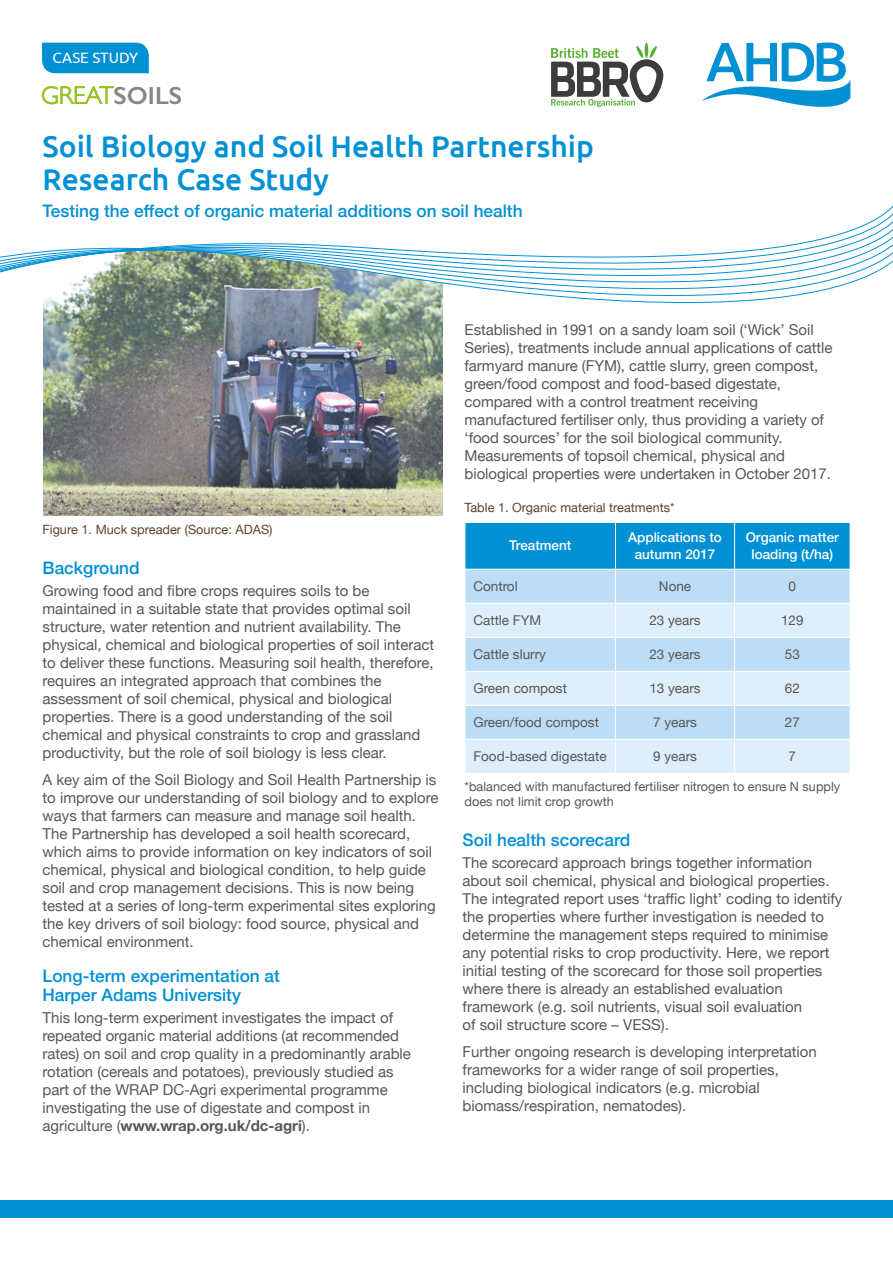
<style>
.page{position:relative;width:893px;height:1263px;background:#fff}
.page>*{position:absolute;margin:0;border:0;box-sizing:border-box;transform-origin:0 0}
.MAIN_TITLE{font:500 30px/33px "Ubuntu";color:#0090d4}
.t1{font:300 24.9px "Gill Sans";color:#95c11f}
.BLUE_SUB_HEADING_1{font:500 17.25px/18.8px "Helvetica Neue";color:#0090d4}
.MAIN_BODY{font:15px/18px "Helvetica Neue";color:#575756}
.FACT_SHEET_TAB{font:15px "Ubuntu";color:#fff}
.TABLE_TEXT_BODY{font:13.5px "Helvetica Neue";color:#575756}
.TABLE_TEXT_TITLE{font:500 13.5px/16.5px "Helvetica Neue";color:#fff;text-align:center}
.FOOT_NOTES{font:12.75px/15px "Helvetica Neue";color:#575756}
.MAIN_CAPTION{font:12.75px "Helvetica Neue";color:#5c4530}
.s1{font-weight:600;color:#878787}
.s2{font-weight:700}
</style>
<div class="page">
<svg style="left:702px;top:43px;width:148px;height:64px"></svg>
<div style="left:0;top:1200px;width:893px;height:18px;background:#0090d4"></div>
<img style="left:43px;top:342px;width:399px;height:174px">
<svg style="left:43px;top:336px;width:400px;height:6px;background:#788880"></svg>
<svg style="left:43px;top:327px;width:400px;height:9px;background:#77897f"></svg>
<svg style="left:0;top:205px;width:893px;height:122px"></svg>
<div style="left:42px;top:43px;width:107px;height:30px;background:#0090d4"></div>
<svg style="left:42px;top:86px;width:72px;height:18px"></svg>
<div style="left:466px;top:523px;width:384px;height:46px;background:#0090d4"></div>
<div style="left:466px;top:570px;width:384px;height:33px;background:#bcddf5"></div>
<svg style="left:466px;top:604px;width:384px;height:169px;background:#d1e7f8"></svg>
<hr style="left:615px;top:523px;width:1px;height:46px;background:#fff">
<hr style="left:615px;top:570px;width:1px;height:33px;background:#fff">
<hr style="left:734px;top:570px;width:1px;height:33px;background:#fff">
<hr style="left:615px;top:604px;width:1px;height:33px;background:#fff">
<hr style="left:734px;top:604px;width:1px;height:33px;background:#fff">
<hr style="left:465px;top:637px;width:150px;height:1px;background:#fff">
<hr style="left:615px;top:637px;width:120px;height:1px;background:#fff">
<hr style="left:615px;top:638px;width:1px;height:33px;background:#fff">
<hr style="left:735px;top:637px;width:115px;height:1px;background:#fff">
<hr style="left:734px;top:638px;width:1px;height:33px;background:#fff">
<hr style="left:465px;top:671px;width:150px;height:1px;background:#fff">
<hr style="left:615px;top:671px;width:120px;height:1px;background:#fff">
<hr style="left:615px;top:672px;width:1px;height:33px;background:#fff">
<hr style="left:735px;top:671px;width:115px;height:1px;background:#fff">
<hr style="left:734px;top:672px;width:1px;height:33px;background:#fff">
<hr style="left:465px;top:705px;width:150px;height:1px;background:#fff">
<hr style="left:615px;top:705px;width:120px;height:1px;background:#fff">
<hr style="left:615px;top:706px;width:1px;height:33px;background:#fff">
<hr style="left:735px;top:705px;width:115px;height:1px;background:#fff">
<hr style="left:734px;top:706px;width:1px;height:33px;background:#fff">
<hr style="left:465px;top:739px;width:150px;height:1px;background:#fff">
<hr style="left:615px;top:739px;width:120px;height:1px;background:#fff">
<hr style="left:615px;top:740px;width:1px;height:33px;background:#fff">
<hr style="left:735px;top:739px;width:115px;height:1px;background:#fff">
<hr style="left:734px;top:740px;width:1px;height:33px;background:#fff">
<hr style="left:734px;top:523px;width:1px;height:46px;background:#fff">
<hr style="left:645px;top:43px;width:3px;height:15px;background:#56af31;border-radius:50%">
<svg style="left:551px;top:46px;width:112px;height:61px"></svg>
<p class="FACT_SHEET_TAB" style="left:53px;top:48px;width:87px">CASE STUDY</p>
<p class="t1" style="left:41px;top:76px;width:143px">GREAT<span class="s1">SOILS</span></p>
<p class="MAIN_TITLE" style="left:43px;top:129px;width:553px">Soil Biology and Soil Health Partnership<br>Research Case Study</p>
<p class="BLUE_SUB_HEADING_1" style="left:43px;top:200px;width:482px">Testing the effect of organic material additions on soil health</p>
<p class="MAIN_CAPTION" style="left:43px;top:520px;width:232px">Figure 1. Muck spreader (Source: ADAS)</p>
<p class="BLUE_SUB_HEADING_1" style="left:43px;top:557px;width:99px">Background</p>
<p class="MAIN_BODY" style="left:43px;top:583px;width:393px">Growing food and fibre crops requires soils to be maintained in a suitable state that provides optimal soil structure, water retention and nutrient availability. The physical, chemical and biological properties of soil interact to deliver these functions. Measuring soil health, therefore, requires an integrated approach that combines the assessment of soil chemical, physical and biological properties. There is a good understanding of the soil chemical and physical constraints to crop and grassland productivity, but the role of soil biology is less clear.</p>
<p class="MAIN_BODY" style="left:43px;top:771px;width:397px">A key aim of the Soil Biology and Soil Health Partnership is to improve our understanding of soil biology and to explore ways that farmers can measure and manage soil health.<br>The Partnership has developed a soil health scorecard, which aims to provide information on key indicators of soil chemical, physical and biological condition, to help guide soil and crop management decisions. This is now being tested at a series of long-term experimental sites exploring the key drivers of soil biology: food source, physical and chemical environment.</p>
<p class="BLUE_SUB_HEADING_1" style="left:43px;top:965px;width:239px">Long-term experimentation at<br>Harper Adams University</p>
<p class="MAIN_BODY" style="left:43px;top:1010px;width:370px">This long-term experiment investigates the impact of repeated organic material additions (at recommended rates) on soil and crop quality in a predominantly arable rotation (cereals and potatoes), previously studied as part of the WRAP DC-Agri experimental programme investigating the use of digestate and compost in agriculture (<span class="s2">www.wrap.org.uk/dc-agri</span>).</p>
<p class="MAIN_BODY" style="left:465px;top:322px;width:369px">Established in 1991 on a sandy loam soil (‘Wick’ Soil Series), treatments include annual applications of cattle farmyard manure (FYM), cattle slurry, green compost, green/food compost and food-based digestate, compared with a control treatment receiving manufactured fertiliser only, thus providing a variety of ‘food sources’ for the soil biological community.<br>Measurements of topsoil chemical, physical and biological properties were undertaken in October 2017.</p>
<p class="MAIN_CAPTION" style="left:465px;top:498px;width:212px">Table 1. Organic material treatments*</p>
<p class="TABLE_TEXT_TITLE" style="left:509px;top:536px;width:64px">Treatment</p>
<p class="TABLE_TEXT_TITLE" style="left:628px;top:528px;width:95px">Applications to autumn 2017</p>
<p class="TABLE_TEXT_TITLE" style="left:746px;top:528px;width:95px">Organic matter loading (t/ha)</p>
<p class="TABLE_TEXT_BODY" style="left:473px;top:576px;width:46px">Control</p>
<p class="TABLE_TEXT_BODY" style="left:659px;top:576px;width:34px">None</p>
<p class="TABLE_TEXT_BODY" style="left:789px;top:576px;width:9px">0</p>
<p class="TABLE_TEXT_BODY" style="left:473px;top:610px;width:69px">Cattle FYM</p>
<p class="TABLE_TEXT_BODY" style="left:649px;top:610px;width:53px">23 years</p>
<p class="TABLE_TEXT_BODY" style="left:781px;top:610px;width:24px">129</p>
<p class="TABLE_TEXT_BODY" style="left:473px;top:644px;width:74px">Cattle slurry</p>
<p class="TABLE_TEXT_BODY" style="left:649px;top:644px;width:53px">23 years</p>
<p class="TABLE_TEXT_BODY" style="left:785px;top:644px;width:17px">53</p>
<p class="TABLE_TEXT_BODY" style="left:473px;top:678px;width:95px">Green compost</p>
<p class="TABLE_TEXT_BODY" style="left:649px;top:678px;width:53px">13 years</p>
<p class="TABLE_TEXT_BODY" style="left:785px;top:678px;width:17px">62</p>
<p class="TABLE_TEXT_BODY" style="left:473px;top:712px;width:127px">Green/food compost</p>
<p class="TABLE_TEXT_BODY" style="left:653px;top:712px;width:45px">7 years</p>
<p class="TABLE_TEXT_BODY" style="left:785px;top:712px;width:17px">27</p>
<p class="TABLE_TEXT_BODY" style="left:473px;top:746px;width:135px">Food-based digestate</p>
<p class="TABLE_TEXT_BODY" style="left:653px;top:746px;width:45px">9 years</p>
<p class="TABLE_TEXT_BODY" style="left:789px;top:746px;width:9px">7</p>
<p class="FOOT_NOTES" style="left:465px;top:780px;width:377px">*balanced with manufactured fertiliser nitrogen to ensure N supply does not limit crop growth</p>
<p class="BLUE_SUB_HEADING_1" style="left:463px;top:829px;width:169px">Soil health scorecard</p>
<p class="MAIN_BODY" style="left:463px;top:855px;width:381px">The scorecard approach brings together information about soil chemical, physical and biological properties.<br>The integrated report uses ‘traffic light’ coding to identify the properties where further investigation is needed to determine the management steps required to minimise any potential risks to crop productivity. Here, we report initial testing of the scorecard for those soil properties where there is already an established evaluation framework (e.g. soil nutrients, visual soil evaluation<br>of soil structure score – VESS).</p>
<p class="MAIN_BODY" style="left:463px;top:1043px;width:356px">Further ongoing research is developing interpretation frameworks for a wider range of soil properties, including biological indicators (e.g. microbial biomass/respiration, nematodes).</p>
</div>
